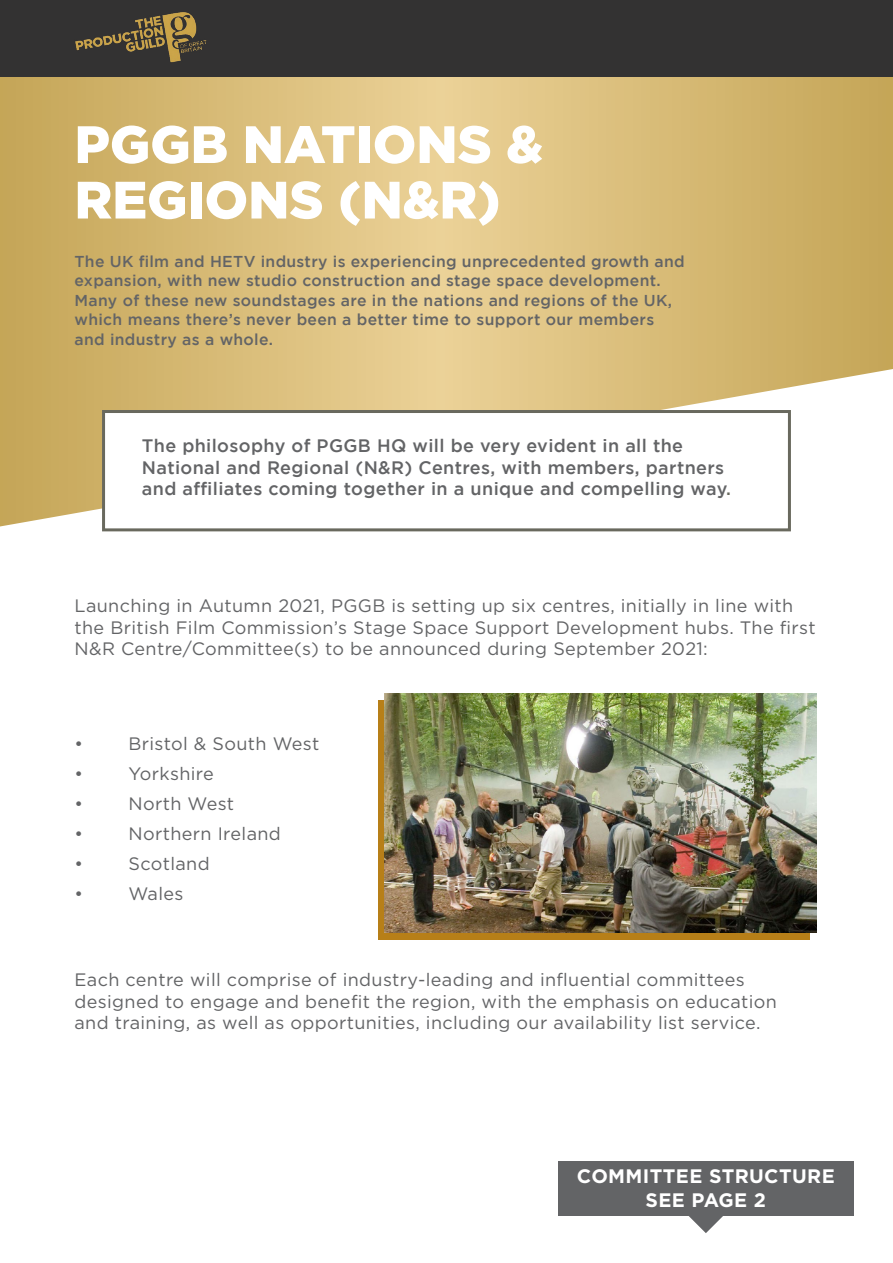
<style>
.page{position:relative;width:893px;height:1263px;background:#fff}
.page>*{position:absolute;margin:0;border:0;box-sizing:border-box;transform-origin:0 0}
.t1{font:900 52.5px/55.5px "Gotham";color:#fff}
.t2{font:700 19.5px/23.4px "Gotham";letter-spacing:.02em;color:#fff;text-align:center}
.t3{font:18px/21.6px "Gotham";letter-spacing:.02em;color:#636466}
.t4{font:500 18px/21.6px "Gotham";letter-spacing:.02em;color:#636466}
.t5{font:500 15.75px/19.5px "Gotham";letter-spacing:.02em;color:#636466}
.s1{color:#66675c}
</style>
<div class="page">
<svg style="left:688px;top:1215px;width:36px;height:18px"></svg>
<svg style="left:0;top:77px;width:893px;height:449px;background:#d9be7d"></svg>
<div style="left:0;top:0;width:893px;height:77px;background:#333232"></div>
<img style="left:75px;top:12px;width:132px;height:51px">
<div style="left:378px;top:700px;width:432px;height:239px;background:#b77f18"></div>
<div style="left:558px;top:1161px;width:296px;height:54px;background:#636466"></div>
<img style="left:385px;top:694px;width:431px;height:239px">
<div style="left:102px;top:410px;width:689px;height:121px;background:#fff;border:3px solid #69695e"></div>
<h1 class="t1" style="left:75px;top:115px;width:470px">PGGB NATIONS &amp;<br>REGIONS (N&amp;R)</h1>
<p class="t5" style="left:75px;top:251px;width:612px">The UK film and HETV industry is experiencing unprecedented growth and expansion, with new studio construction and stage space development.<br>Many of these new soundstages are in the nations and regions of the UK, which means there’s never been a better time to support our members and industry as a whole.</p>
<p class="t4" style="left:142px;top:435px;width:591px">The philosophy of PGGB HQ will be very evident in all the<br>National and Regional (N&amp;R) Centres, with members, partners and affiliates coming together in a unique and compelling way<span class="s1">.</span></p>
<p class="t3" style="left:75px;top:594px;width:743px">Launching in Autumn 2021, PGGB is setting up six centres, initially in line with the British Film Commission’s Stage Space Support Development hubs. The first<br>N&amp;R Centre/Committee(s) to be announced during September 2021:</p>
<p class="t3" style="left:75px;top:732px;width:10px">•</p>
<p class="t3" style="left:129px;top:732px;width:192px">Bristol &amp; South West</p>
<p class="t3" style="left:75px;top:762px;width:10px">•</p>
<p class="t3" style="left:129px;top:762px;width:87px">Yorkshire</p>
<p class="t3" style="left:75px;top:792px;width:10px">•</p>
<p class="t3" style="left:129px;top:792px;width:107px">North West</p>
<p class="t3" style="left:75px;top:822px;width:10px">•</p>
<p class="t3" style="left:129px;top:822px;width:154px">Northern Ireland</p>
<p class="t3" style="left:75px;top:852px;width:10px">•</p>
<p class="t3" style="left:129px;top:852px;width:83px">Scotland</p>
<p class="t3" style="left:75px;top:882px;width:10px">•</p>
<p class="t3" style="left:129px;top:882px;width:56px">Wales</p>
<p class="t3" style="left:75px;top:968px;width:704px">Each centre will comprise of industry-leading and influential committees designed to engage and benefit the region, with the emphasis on education and training, as well as opportunities, including our availability list service.</p>
<p class="t2" style="left:577px;top:1164px;width:259px">COMMITTEE STRUCTURE<br>SEE PAGE 2</p>
</div>
